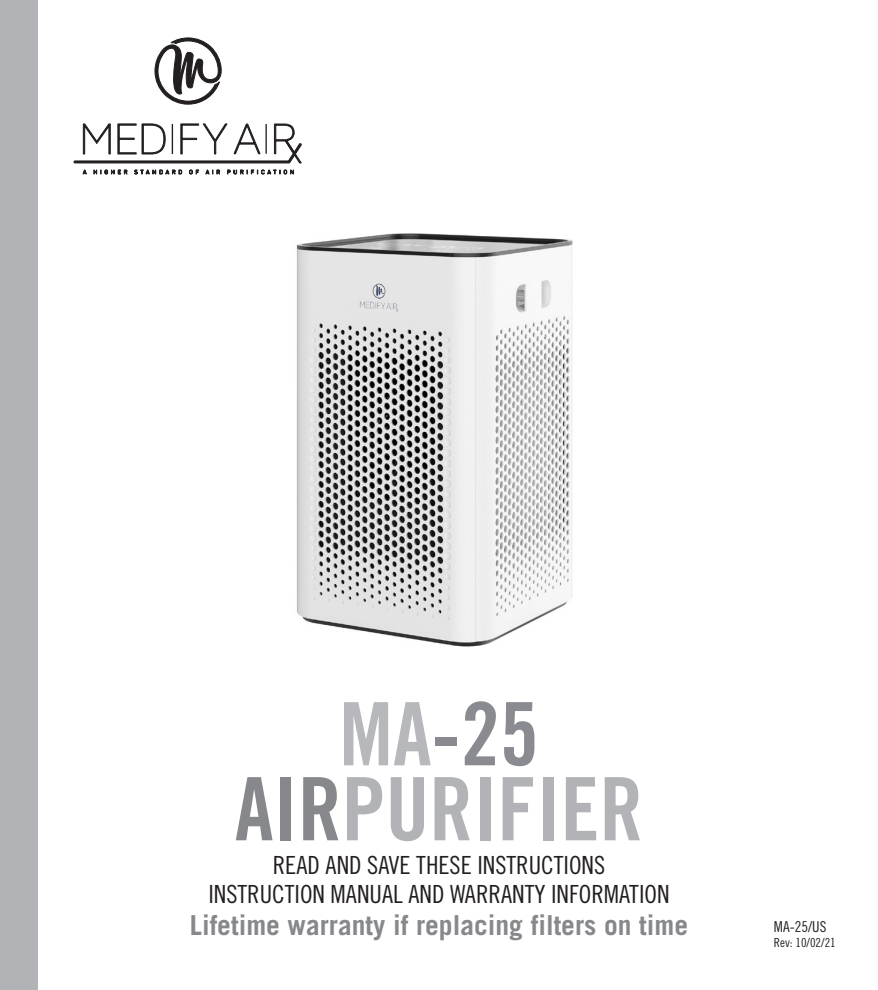
<style>
.page{position:relative;width:878px;height:990px;background:#fff}
.page>*{position:absolute;margin:0;border:0;box-sizing:border-box;transform-origin:0 0}
.t1{font:87.5px "Trade Gothic Bold Cond Twenty";color:#b2b3b7}
.t2{font:87.5px "Trade Gothic Bold Cond Twenty";color:#8a8b90}
.t3{font:700 27.5px "Trade Gothic";color:#86888b}
.t4{font:25px "Trade Gothic LT Std Cn 18";color:#231f20}
.t5{font:15px "Trade Gothic LT Std Cn 18";color:#231f20}
.t6{font:12.5px "Trade Gothic LT Std Cn 18";color:#231f20}
.s1{color:#b6b8bb}
.s2{color:#86888b}
</style>
<div class="page">
<div style="left:0;top:0;width:37px;height:990px;background:#b2b3b7"></div>
<svg style="left:155px;top:38px;width:66px;height:66px"></svg>
<svg style="left:74px;top:124px;width:227px;height:39px"></svg>
<svg style="left:83px;top:170px;width:210px;height:4px"></svg>
<img style="left:296px;top:233px;width:277px;height:414px">
<p class="t2" style="left:339px;top:681px;width:201px"><span class="s1">MA</span>-25</p>
<p class="t1" style="left:235px;top:756px;width:410px"><span class="s2">AIR</span>PURIFIER</p>
<p class="t4" style="left:273px;top:851px;width:334px">READ AND SAVE THESE INSTRUCTIONS</p>
<p class="t4" style="left:208px;top:879px;width:462px">INSTRUCTION MANUAL AND WARRANTY INFORMATION</p>
<p class="t3" style="left:190px;top:908px;width:500px">Lifetime warranty if replacing filters on time</p>
<p class="t5" style="left:774px;top:918px;width:54px">MA-25/US</p>
<p class="t6" style="left:774px;top:935px;width:63px">Rev: 10/02/21</p>
</div>
